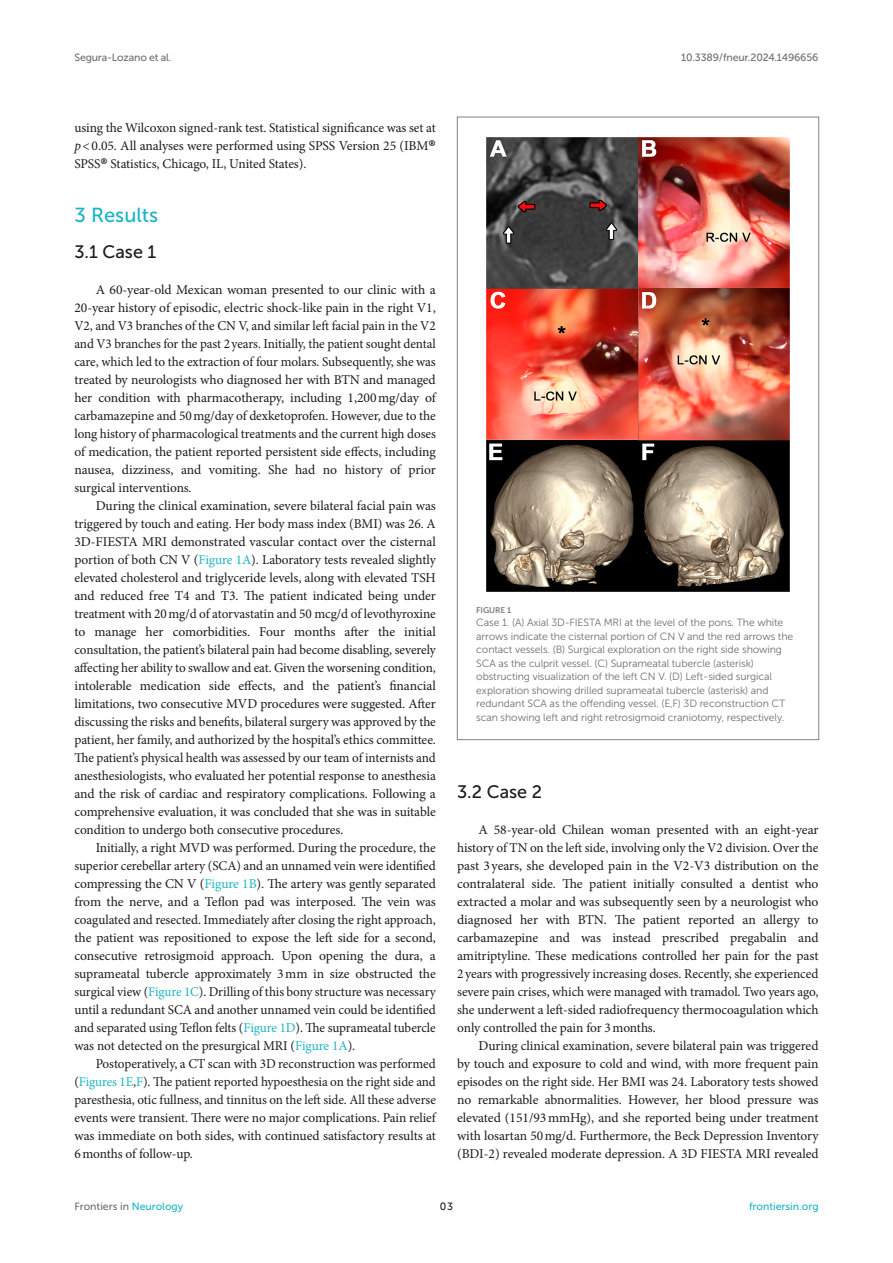
<style>
.page{position:relative;width:893px;height:1263px;background:#fff}
.page>*{position:absolute;margin:0;border:0;box-sizing:border-box;transform-origin:0 0}
.HEAD_1{font:20.25px "Museo Sans 500";color:#1db5c3}
.HEAD_2_after_HEAD_1{font:18px "Museo Sans 500";color:#1b1c1b}
.HEAD_2{font:18px "Museo Sans 500";color:#1b1c1b}
.TEXT{font:13.5px/18px "Minion Pro";letter-spacing:-.005em;color:#1b1c1b;text-align:justify}
.FIG_LEG{font:10.5px/13.5px "Museo Sans 300";letter-spacing:-.01em;color:#706f70}
.t1{font:10.5px "Museo Sans 500";letter-spacing:-.015em;color:#706f70}
.t2{font:10.5px "Museo Sans 500";color:#1db5c3}
.t3{font:10.5px "Museo Sans 500";color:#1b1c1b}
.FIG_HD{font:8.25px "Museo Sans 700";letter-spacing:-.01em;color:#7e7f7f}
.s1{font-style:italic}
.s2{font-size:22.5px;color:#000}
.s3{color:#1db5c3}
</style>
<div class="page">
<img style="left:486px;top:137px;width:304px;height:455px">
<p class="t1" style="left:74px;top:51px;width:99px">Segura-Lozano et al.</p>
<p class="t1" style="left:681px;top:51px;width:139px">10.3389/fneur.2024.1496656</p>
<p class="TEXT" style="left:74px;top:119px;width:363px">using the Wilcoxon signed-rank test. Statistical significance was set at <span class="s1">p</span>&lt;0.05. All analyses were performed using SPSS Version 25 (IBM<span class="s2">® </span>SPSS<span class="s2">®</span> Statistics, Chicago, IL, United States).</p>
<p class="HEAD_1" style="left:74px;top:204px;width:85px">3 Results</p>
<p class="HEAD_2_after_HEAD_1" style="left:74px;top:242px;width:84px">3.1 Case 1</p>
<p class="TEXT" style="left:74px;top:281px;width:363px;text-indent:21px">A 60-year-old Mexican woman presented to our clinic with a 20-year history of episodic, electric shock-like pain in the right V1, V2, and V3 branches of the CN V, and similar left facial pain in the V2 and V3 branches for the past 2years. Initially, the patient sought dental care, which led to the extraction of four molars. Subsequently, she was treated by neurologists who diagnosed her with BTN and managed her condition with pharmacotherapy, including 1,200mg/day of carbamazepine and 50mg/day of dexketoprofen. However, due to the long history of pharmacological treatments and the current high doses of medication, the patient reported persistent side effects, including nausea, dizziness, and vomiting. She had no history of prior surgical interventions.</p>
<p class="TEXT" style="left:74px;top:497px;width:363px;text-indent:21px">During the clinical examination, severe bilateral facial pain was triggered by touch and eating. Her body mass index (BMI) was 26. A 3D-FIESTA MRI demonstrated vascular contact over the cisternal portion of both CN V (<span class="s3">Figure 1A</span>). Laboratory tests revealed slightly elevated cholesterol and triglyceride levels, along with elevated TSH and reduced free T4 and T3. The patient indicated being under treatment with 20mg/d of atorvastatin and 50 mcg/d of levothyroxine to manage her comorbidities. Four months after the initial consultation, the patient’s bilateral pain had become disabling, severely affecting her ability to swallow and eat. Given the worsening condition, intolerable medication side effects, and the patient’s financial limitations, two consecutive MVD procedures were suggested. After discussing the risks and benefits, bilateral surgery was approved by the patient, her family, and authorized by the hospital’s ethics committee.<br>The patient’s physical health was assessed by our team of internists and anesthesiologists, who evaluated her potential response to anesthesia and the risk of cardiac and respiratory complications. Following a comprehensive evaluation, it was concluded that she was in suitable condition to undergo both consecutive procedures.</p>
<p class="TEXT" style="left:74px;top:839px;width:363px;text-indent:21px">Initially, a right MVD was performed. During the procedure, the superior cerebellar artery (SCA) and an unnamed vein were identified compressing the CN V (<span class="s3">Figure 1B</span>). The artery was gently separated from the nerve, and a Teflon pad was interposed. The vein was coagulated and resected. Immediately after closing the right approach, the patient was repositioned to expose the left side for a second, consecutive retrosigmoid approach. Upon opening the dura, a suprameatal tubercle approximately 3mm in size obstructed the surgical view (<span class="s3">Figure 1C</span>). Drilling of this bony structure was necessary until a redundant SCA and another unnamed vein could be identified and separated using Teflon felts (<span class="s3">Figure 1D</span>). The suprameatal tubercle was not detected on the presurgical MRI (<span class="s3">Figure 1A</span>).</p>
<p class="TEXT" style="left:74px;top:1055px;width:363px;text-indent:21px">Postoperatively, a CT scan with 3D reconstruction was performed (<span class="s3">Figures 1E</span>,<span class="s3">F</span>). The patient reported hypoesthesia on the right side and paresthesia, otic fullness, and tinnitus on the left side. All these adverse events were transient. There were no major complications. Pain relief was immediate on both sides, with continued satisfactory results at 6months of follow-up.</p>
<p class="FIG_HD" style="left:476px;top:605px;width:37px">FIGURE 1</p>
<p class="FIG_LEG" style="left:476px;top:616px;width:319px">Case 1. (A) Axial 3D-FIESTA MRI at the level of the pons. The white arrows indicate the cisternal portion of CN V and the red arrows the contact vessels. (B) Surgical exploration on the right side showing SCA as the culprit vessel. (C) Suprameatal tubercle (asterisk) obstructing visualization of the left CN V. (D) Left-sided surgical exploration showing drilled suprameatal tubercle (asterisk) and redundant SCA as the offending vessel. (E,F) 3D reconstruction CT scan showing left and right retrosigmoid craniotomy, respectively.</p>
<p class="HEAD_2" style="left:457px;top:782px;width:87px">3.2 Case 2</p>
<p class="TEXT" style="left:457px;top:821px;width:363px;text-indent:21px">A 58-year-old Chilean woman presented with an eight-year history of TN on the left side, involving only the V2 division. Over the past 3years, she developed pain in the V2-V3 distribution on the contralateral side. The patient initially consulted a dentist who extracted a molar and was subsequently seen by a neurologist who diagnosed her with BTN. The patient reported an allergy to carbamazepine and was instead prescribed pregabalin and amitriptyline. These medications controlled her pain for the past 2years with progressively increasing doses. Recently, she experienced severe pain crises, which were managed with tramadol. Two years ago, she underwent a left-sided radiofrequency thermocoagulation which only controlled the pain for 3months.</p>
<p class="TEXT" style="left:457px;top:1037px;width:363px;text-indent:21px">During clinical examination, severe bilateral pain was triggered by touch and exposure to cold and wind, with more frequent pain episodes on the right side. Her BMI was 24. Laboratory tests showed no remarkable abnormalities. However, her blood pressure was elevated (151/93mmHg), and she reported being under treatment with losartan 50mg/d. Furthermore, the Beck Depression Inventory (BDI-2) revealed moderate depression. A 3D FIESTA MRI revealed</p>
<p class="t1" style="left:74px;top:1200px;width:110px">Frontiers in <span class="s3">Neurology</span></p>
<p class="t3" style="left:440px;top:1200px;width:15px">03</p>
<p class="t2" style="left:749px;top:1200px;width:71px">frontiersin.org</p>
</div>
